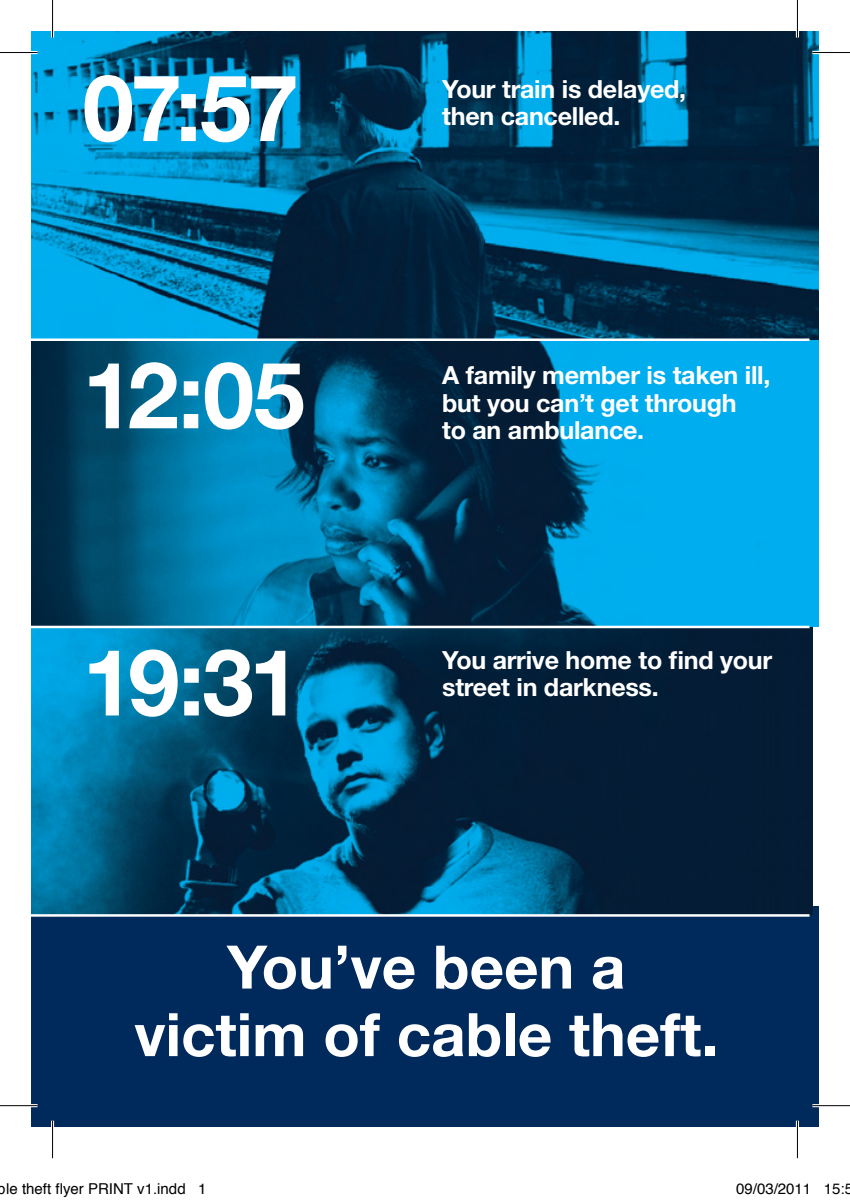
<style>
.page{position:relative;width:850px;height:1202px;background:#fff}
.page>*{position:absolute;margin:0;border:0;box-sizing:border-box;transform-origin:0 0}
.time{font:700 92.25px "Helvetica Neue LT Std";letter-spacing:-.045em;color:#fff}
.t1{font:700 60px/67.5px "Helvetica Neue LT Std";color:#fff;text-align:center}
.text{font:700 25px/27.5px "Helvetica Neue LT Std";letter-spacing:-.01em;color:#fff}
.t2{font:15px "Helvetica";color:#000}
</style>
<div class="page">
<div style="left:31px;top:905px;width:787px;height:221px;background:#00295c"></div>
<img style="left:31px;top:627px;width:781px;height:287px">
<img style="left:31px;top:31px;width:787px;height:596px">
<hr style="left:31px;top:338px;width:778px;height:3px;background:#fff">
<hr style="left:31px;top:625px;width:778px;height:3px;background:#fff">
<hr style="left:31px;top:914px;width:778px;height:2px;background:#fff">
<hr style="left:0;top:51px;width:38px;height:3px;background:#fff">
<hr style="left:812px;top:51px;width:37px;height:3px;background:#fff">
<hr style="left:0;top:1103px;width:38px;height:3px;background:#fff">
<hr style="left:812px;top:1103px;width:37px;height:3px;background:#fff">
<hr style="left:51px;top:0;width:3px;height:38px;background:#fff">
<hr style="left:51px;top:1120px;width:3px;height:37px;background:#fff">
<hr style="left:795px;top:0;width:3px;height:38px;background:#fff">
<hr style="left:795px;top:1120px;width:3px;height:37px;background:#fff">
<hr style="left:0;top:52px;width:38px;height:1px;background:#000">
<hr style="left:812px;top:52px;width:37px;height:1px;background:#000">
<hr style="left:0;top:1104px;width:38px;height:1px;background:#000">
<hr style="left:812px;top:1104px;width:37px;height:1px;background:#000">
<hr style="left:52px;top:0;width:1px;height:38px;background:#000">
<hr style="left:52px;top:1120px;width:1px;height:37px;background:#000">
<hr style="left:796px;top:0;width:1px;height:38px;background:#000">
<hr style="left:796px;top:1120px;width:1px;height:37px;background:#000">
<p class="time" style="left:83px;top:51px;width:218px">07:57</p>
<p class="time" style="left:83px;top:338px;width:224px">12:05</p>
<p class="time" style="left:83px;top:625px;width:219px">19:31</p>
<p class="text" style="left:442px;top:75px;width:245px">Your train is delayed,</p>
<p class="text" style="left:442px;top:102px;width:179px">then cancelled.</p>
<p class="text" style="left:442px;top:361px;width:329px">A family member is taken ill,</p>
<p class="text" style="left:442px;top:388px;width:296px">but you can’t get through</p>
<p class="text" style="left:442px;top:416px;width:203px">to an ambulance.</p>
<p class="text" style="left:442px;top:645px;width:331px">You arrive home to find your street in darkness.</p>
<p class="t1" style="left:134px;top:931px;width:585px">You’ve been a victim of cable theft.</p>
<p class="t2" style="left:-2px;top:1177px;width:210px">ble theft flyer PRINT v1.indd 1</p>
<p class="t2" style="left:735px;top:1177px;width:118px">09/03/2011 15:5</p>
</div>
